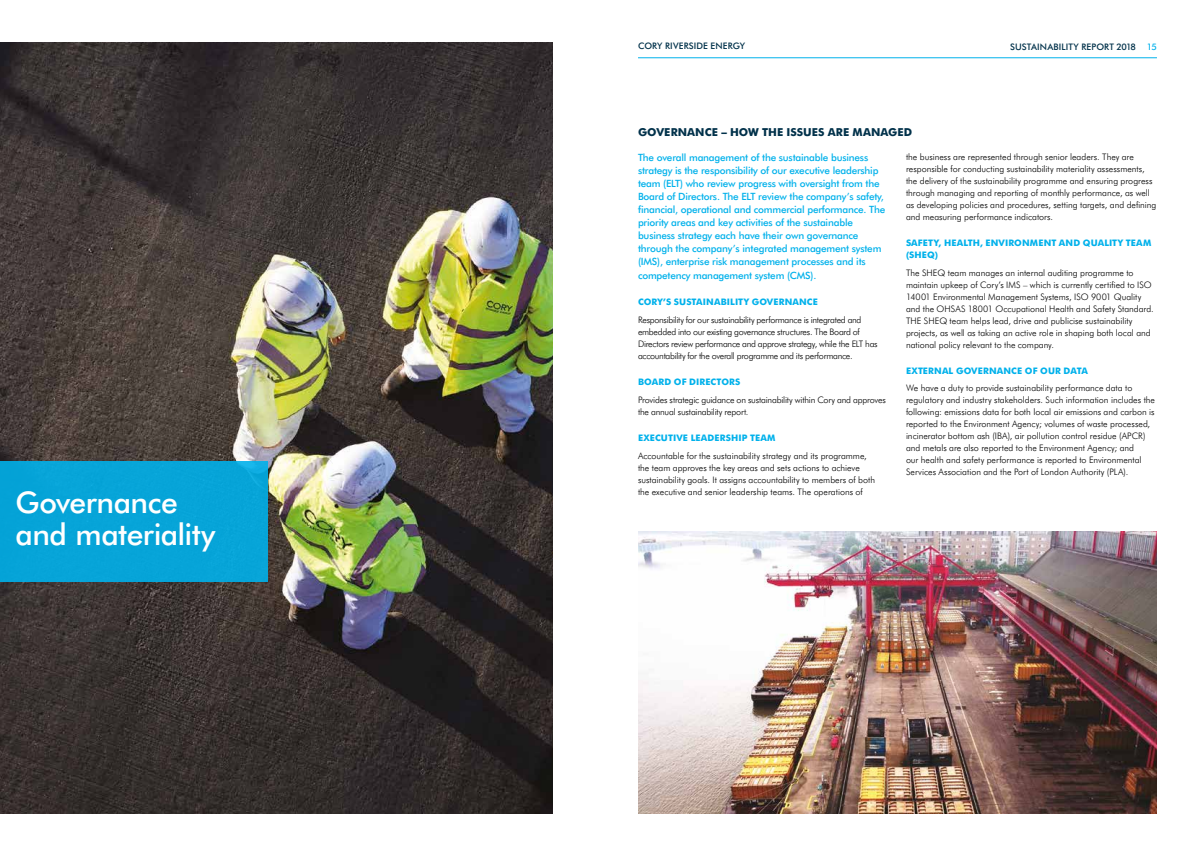
<style>
.page{position:relative;width:1191px;height:842px;background:#fff}
.page>*{position:absolute;margin:0;border:0;box-sizing:border-box;transform-origin:0 0}
.t1{font:500 30px/32px "Futura BT";letter-spacing:-.015em;color:#fff}
.t2{font:700 11px "Futura BT";letter-spacing:.005em;color:#01314a}
.t3{font:500 10px/13px "Futura BT";letter-spacing:-.02em;color:#00b1eb}
.t4{font:300 9px/12px "Futura BT";letter-spacing:-.005em;color:#000}
.t5{font:300 9px/12px "Futura BT";letter-spacing:-.03em;color:#000}
.t6{font:700 9px/12px "Futura BT";letter-spacing:.015em;color:#00b1eb}
.t7{font:300 9px/12px "Futura BT";letter-spacing:-.025em;color:#000}
.t8{font:500 9px "Futura BT";letter-spacing:.01em;color:#01314a}
.s1{color:#00b1eb}
</style>
<div class="page">
<hr style="left:638px;top:58px;width:519px;height:1px;background:#00b1eb">
<img style="left:638px;top:531px;width:519px;height:283px">
<img style="left:0;top:43px;width:553px;height:771px">
<div style="left:0;top:461px;width:267px;height:120px;background:#06a4d8"></div>
<h1 class="t1" style="left:16px;top:486px;width:201px">Governance and materiality</h1>
<p class="t8" style="left:638px;top:41px;width:109px">CORY RIVERSIDE ENERGY</p>
<p class="t8" style="left:1010px;top:41px;width:148px">SUSTAINABILITY REPORT 2018 <span class="s1">15</span></p>
<p class="t2" style="left:638px;top:126px;width:276px">GOVERNANCE – HOW THE ISSUES ARE MANAGED</p>
<p class="t3" style="left:638px;top:151px;width:249px">The overall management of the sustainable business strategy is the responsibility of our executive leadership team (ELT) who review progress with oversight from the Board of Directors. The ELT review the company’s safety, financial, operational and commercial performance. The priority areas and key activities of the sustainable business strategy each have their own governance through the company’s integrated management system (IMS), enterprise risk management processes and its</p>
<p class="t3" style="left:638px;top:269px;width:180px">competency management system (CMS).</p>
<p class="t6" style="left:638px;top:296px;width:181px">CORY’S SUSTAINABILITY GOVERNANCE</p>
<p class="t5" style="left:638px;top:314px;width:241px">Responsibility for our sustainability performance is integrated and embedded into our existing governance structures. The Board of Directors review performance and approve strategy, while the ELT has accountability for the overall programme and its performance.</p>
<p class="t6" style="left:638px;top:376px;width:104px">BOARD OF DIRECTORS</p>
<p class="t7" style="left:638px;top:394px;width:249px">Provides strategic guidance on sustainability within Cory and approves the annual sustainability report.</p>
<p class="t6" style="left:638px;top:432px;width:139px">EXECUTIVE LEADERSHIP TEAM</p>
<p class="t4" style="left:638px;top:449px;width:238px">Accountable for the sustainability strategy and its programme, the team approves the key areas and sets actions to achieve sustainability goals. It assigns accountability to members of both the executive and senior leadership teams. The operations of</p>
<p class="t4" style="left:906px;top:150px;width:252px">the business are represented through senior leaders. They are responsible for conducting sustainability materiality assessments, the delivery of the sustainability programme and ensuring progress through managing and reporting of monthly performance, as well as developing policies and procedures, setting targets, and defining and measuring performance indicators.</p>
<p class="t6" style="left:906px;top:237px;width:247px">SAFETY, HEALTH, ENVIRONMENT AND QUALITY TEAM (SHEQ)</p>
<p class="t4" style="left:906px;top:266px;width:249px">The SHEQ team manages an internal auditing programme to maintain upkeep of Cory’s IMS – which is currently certified to ISO 14001 Environmental Management Systems, ISO 9001 Quality and the OHSAS 18001 Occupational Health and Safety Standard.<br>THE SHEQ team helps lead, drive and publicise sustainability projects, as well as taking an active role in shaping both local and national policy relevant to the company.</p>
<p class="t6" style="left:906px;top:364px;width:183px">EXTERNAL GOVERNANCE OF OUR DATA</p>
<p class="t4" style="left:906px;top:382px;width:250px">We have a duty to provide sustainability performance data to regulatory and industry stakeholders. Such information includes the following: emissions data for both local air emissions and carbon is reported to the Environment Agency; volumes of waste processed, incinerator bottom ash (IBA), air pollution control residue (APCR) and metals are also reported to the Environment Agency; and<br>our health and safety performance is reported to Environmental Services Association and the Port of London Authority (PLA).</p>
</div>
